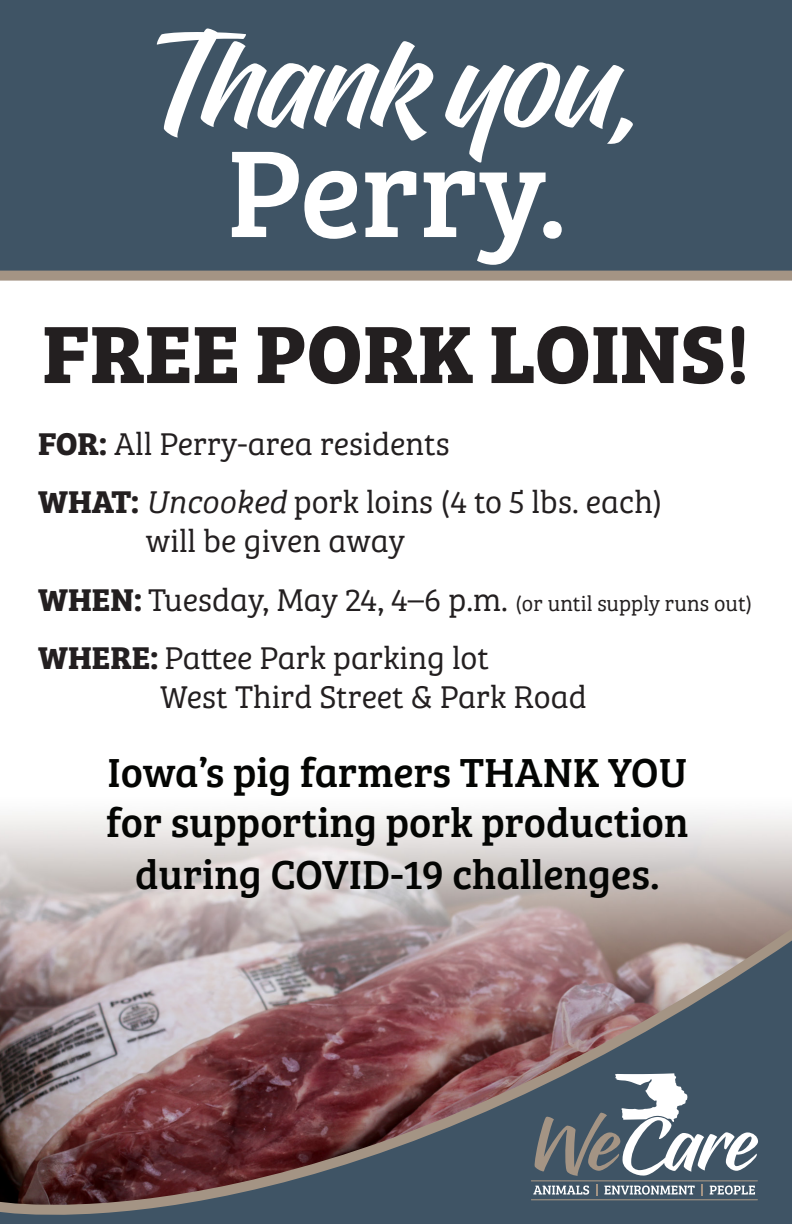
<style>
.page{position:relative;width:792px;height:1224px;background:#fff}
.page>*{position:absolute;margin:0;border:0;box-sizing:border-box;transform-origin:0 0}
.t1{font:130px "Hughs";color:#fff}
.t2{font:128px "Bree Serif";color:#fff}
.t3{font:700 84px "Bree Serif";color:#231f20}
.t4{font:42px "Bree Serif";color:#040503}
.t5{font:32.6px/39.2px "Bree Serif Lt";color:#231f20}
.t6{font:22px "Bree Serif Lt";color:#231f20}
.s1{font-family:"Bree Serif";font-weight:700}
.s2{font-style:italic}
.s3{font-family:"Bree Serif";font-weight:700;font-size:32.6px}
.s4{font-size:32.6px}
</style>
<div class="page">
<div style="left:0;top:0;width:792px;height:272px;background:#3f5465"></div>
<img style="left:0;top:918px;width:792px;height:306px">
<div style="left:0;top:271px;width:792px;height:10px;background:#a49484"></div>
<p class="t1" style="left:147px;top:5px;width:501px">Thank you,</p>
<p class="t2" style="left:226px;top:97px;width:342px">Perry.</p>
<p class="t3" style="left:42px;top:288px;width:709px">FREE PORK LOINS!</p>
<p class="t5" style="left:38px;top:423px;width:413px"><span class="s1">FOR:</span> All Perry-area residents</p>
<p class="t5" style="left:146px;top:481px;width:519px;text-indent:-108px"><span class="s1">WHAT:</span> <span class="s2">Uncooked</span> pork loins (4 to 5 lbs. each) will be given away</p>
<p class="t6" style="left:38px;top:587px;width:716px"><span class="s3">WHEN:</span> <span class="s4">Tuesday, May 24, 4–6 p.m.</span> (or until supply runs out)</p>
<p class="t5" style="left:160px;top:637px;width:428px;text-indent:-122px"><span class="s1">WHERE:</span> Pattee Park parking lot<br>West Third Street &amp; Park Road</p>
<p class="t4" style="left:107px;top:741px;width:581px">Iowa’s pig farmers THANK YOU</p>
<p class="t4" style="left:106px;top:791px;width:584px">for supporting pork production</p>
<p class="t4" style="left:135px;top:843px;width:526px">during COVID-19 challenges.</p>
</div>
